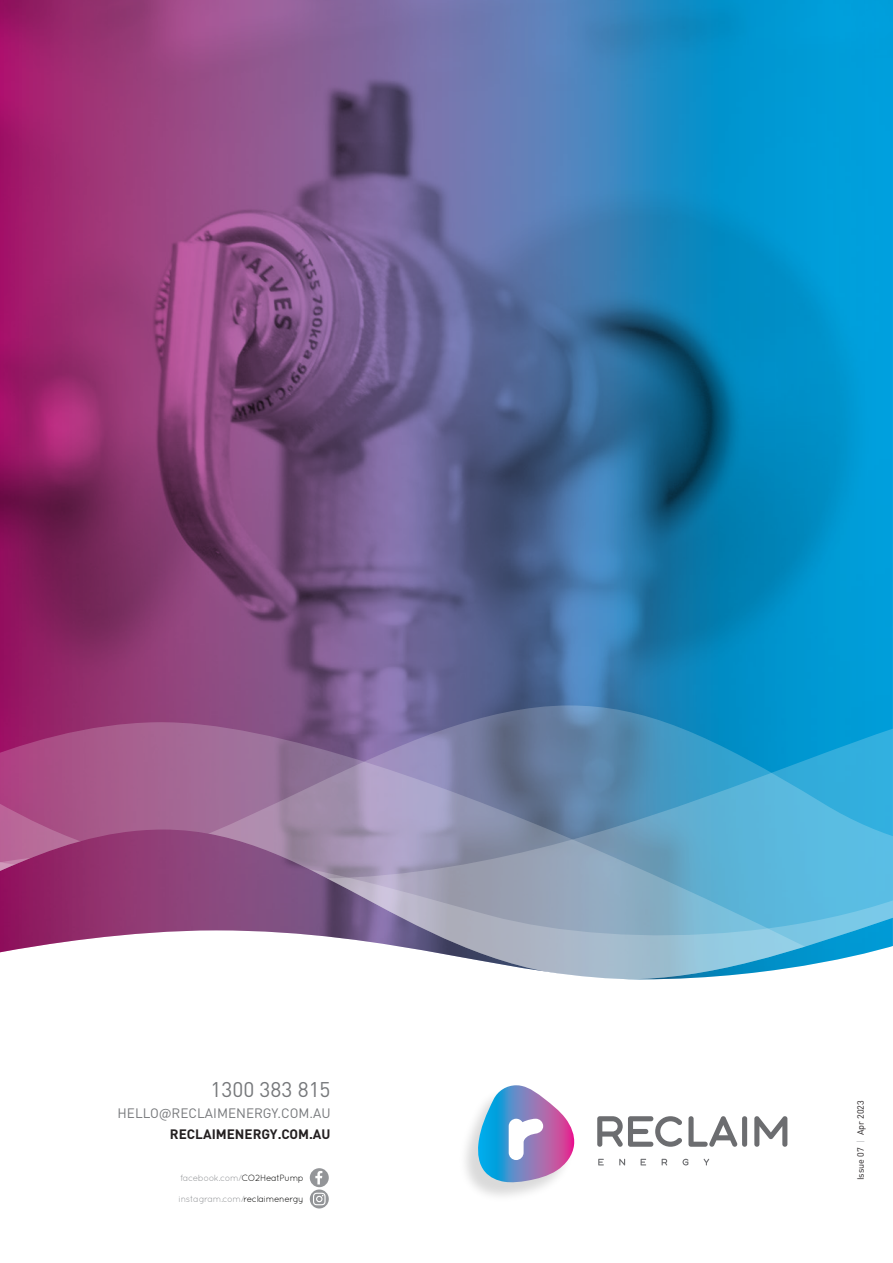
<style>
.page{position:relative;width:893px;height:1263px;background:#fff}
.page>*{position:absolute;margin:0;border:0;box-sizing:border-box;transform-origin:0 0}
.t1{font:21px "DINOT";color:#76787b}
.t2{font:13.5px "DINOT";color:#76787b}
.t3{font:700 13.5px "DINOT";color:#231f20}
.t4{font:9px "Quicksand";letter-spacing:-.04em;color:#939598}
.t5{font:9px "DINOT";color:#231f20}
.s1{color:#050504}
.s2{color:#bcbdc0}
</style>
<div class="page">
<img style="left:0;top:0;width:893px;height:693px">
<svg style="left:0;top:693px;width:893px;height:12px;background:#56649b"></svg>
<svg style="left:0;top:705px;width:893px;height:17px;background:#5a679c"></svg>
<svg style="left:0;top:722px;width:893px;height:257px;background:#8a8fb3"></svg>
<svg style="left:597px;top:1116px;width:190px;height:49px"></svg>
<svg style="left:477px;top:1085px;width:98px;height:98px"></svg>
<svg style="left:310px;top:1168px;width:19px;height:40px"></svg>
<h1 class="t1" style="left:211px;top:1075px;width:122px">1300 383 815</h1>
<h2 class="t2" style="left:118px;top:1104px;width:215px">HELLO@RECLAIMENERGY.COM.AU</h2>
<h2 class="t3" style="left:170px;top:1125px;width:162px">RECLAIMENERGY.COM.AU</h2>
<p class="t4" style="left:180px;top:1172px;width:125px">facebook.com/<span class="s1">CO2HeatPump</span></p>
<p class="t4" style="left:179px;top:1193px;width:127px">instagram.com/<span class="s1">reclaimenergy</span></p>
<p class="t5" style="left:854px;top:1180px;width:81px;rotate:-90deg">Issue 07 <span class="s2">|</span> Apr 2023</p>
</div>
